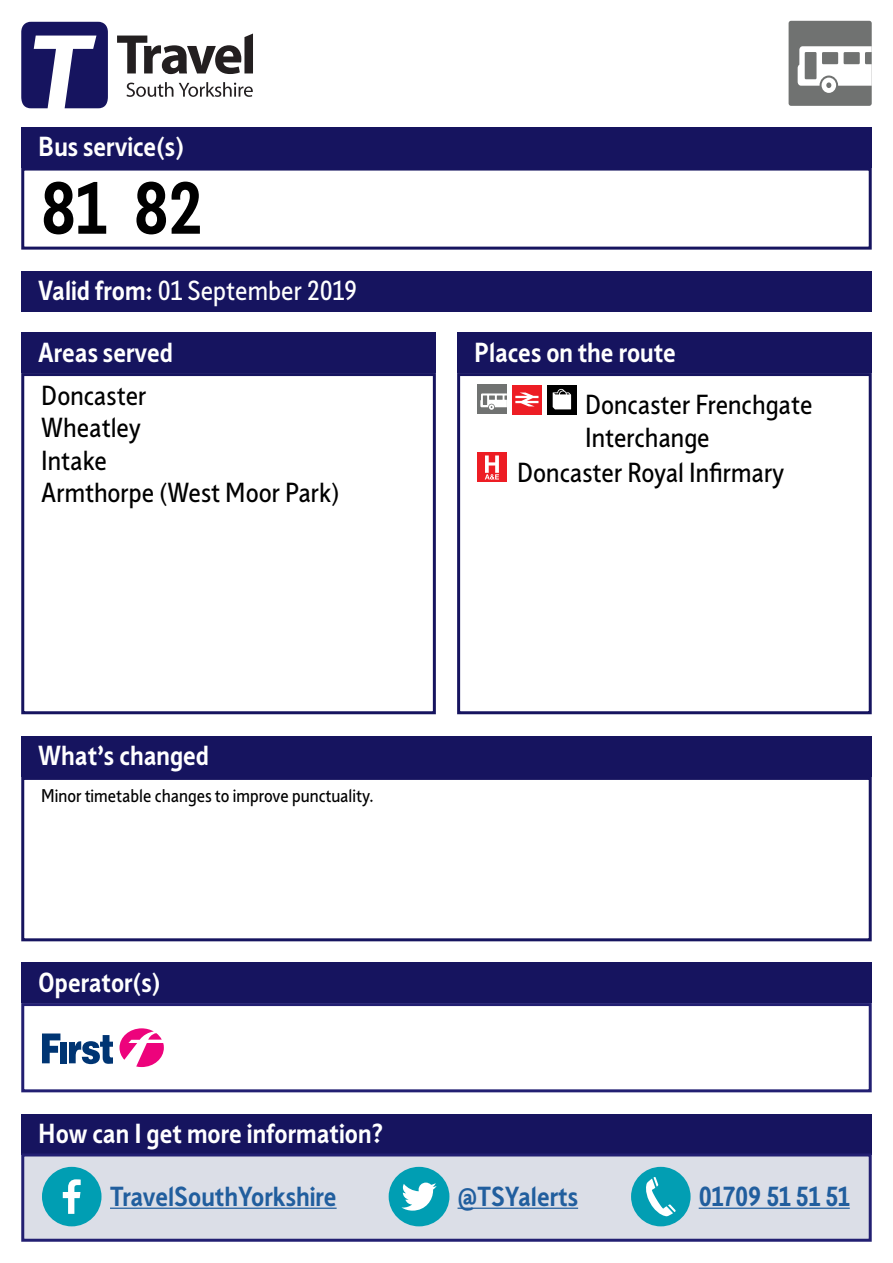
<style>
.page{position:relative;width:893px;height:1263px;background:#fff}
.page>*{position:absolute;margin:0;border:0;box-sizing:border-box;transform-origin:0 0}
.t1{font:700 72px "Sheffield Sans 2";color:#000}
.t2{font:27px/32.4px "Sheffield Sans 2";color:#000}
.t3{font:700 27px "Sheffield Sans 2";color:#fff}
.t4{font:700 27px "Sheffield Sans 2";color:#215e9e}
.t5{font:27px "Sheffield Sans 2";color:#fff}
.t6{font:18px "Sheffield Sans 2";color:#000}
.s1{font-weight:700}
</style>
<div class="page">
<div style="left:21px;top:271px;width:851px;height:40px;background:#16145f"></div>
<div style="left:21px;top:127px;width:851px;height:41px;background:#16145f"></div>
<div style="left:21px;top:168px;width:851px;height:82px;border:3px solid #16145f"></div>
<div style="left:21px;top:736px;width:851px;height:41px;background:#16145f"></div>
<div style="left:21px;top:777px;width:851px;height:164px;border:3px solid #16145f"></div>
<div style="left:21px;top:333px;width:415px;height:40px;background:#16145f"></div>
<div style="left:21px;top:373px;width:415px;height:341px;border:3px solid #16145f"></div>
<div style="left:457px;top:333px;width:415px;height:40px;background:#16145f"></div>
<div style="left:477px;top:385px;width:30px;height:29px;background:#707271"></div>
<svg style="left:480px;top:393px;width:27px;height:17px"></svg>
<div style="left:512px;top:385px;width:30px;height:29px;background:#ed1d24"></div>
<svg style="left:515px;top:392px;width:23px;height:14px"></svg>
<div style="left:547px;top:385px;width:30px;height:29px;background:#000"></div>
<svg style="left:553px;top:389px;width:18px;height:20px"></svg>
<div style="left:477px;top:452px;width:30px;height:30px;background:#ed1d24"></div>
<svg style="left:485px;top:455px;width:14px;height:25px"></svg>
<div style="left:457px;top:373px;width:415px;height:341px;border:3px solid #16145f"></div>
<div style="left:21px;top:962px;width:851px;height:41px;background:#16145f"></div>
<div style="left:21px;top:1003px;width:851px;height:89px;border:3px solid #221f72"></div>
<svg style="left:119px;top:1028px;width:45px;height:39px"></svg>
<svg style="left:42px;top:1033px;width:18px;height:30px"></svg>
<div style="left:60px;top:1042px;width:7px;height:21px;background:#003573"></div>
<svg style="left:69px;top:1035px;width:44px;height:29px"></svg>
<div style="left:789px;top:21px;width:83px;height:85px;background:#707271;border-radius:3px"></div>
<svg style="left:798px;top:46px;width:74px;height:47px"></svg>
<div style="left:21px;top:1114px;width:851px;height:40px;background:#16145f"></div>
<div style="left:23px;top:1155px;width:847px;height:85px;background:#dbdee7"></div>
<div style="left:21px;top:1153px;width:851px;height:89px;border:3px solid #221f72"></div>
<hr style="left:110px;top:1207px;width:227px;height:2px;background:#215e9e">
<hr style="left:458px;top:1207px;width:120px;height:2px;background:#215e9e">
<hr style="left:699px;top:1207px;width:151px;height:2px;background:#215e9e">
<div style="left:42px;top:1167px;width:60px;height:59px;background:#009eb3;border-radius:50%"></div>
<svg style="left:63px;top:1179px;width:18px;height:35px"></svg>
<div style="left:389px;top:1167px;width:60px;height:59px;background:#009eb3;border-radius:50%"></div>
<svg style="left:401px;top:1182px;width:36px;height:28px"></svg>
<div style="left:631px;top:1167px;width:60px;height:59px;background:#029eb3;border-radius:50%"></div>
<svg style="left:646px;top:1177px;width:30px;height:39px"></svg>
<svg style="left:127px;top:82px;width:46px;height:15px"></svg>
<svg style="left:179px;top:82px;width:74px;height:15px"></svg>
<svg style="left:117px;top:34px;width:136px;height:40px"></svg>
<svg style="left:21px;top:22px;width:87px;height:86px"></svg>
<p class="t3" style="left:38px;top:128px;width:147px">Bus service(s)</p>
<h1 class="t1" style="left:41px;top:160px;width:163px">81 82</h1>
<p class="t5" style="left:38px;top:272px;width:320px"><span class="s1">Valid from:</span> 01 September 2019</p>
<p class="t3" style="left:38px;top:334px;width:136px">Areas served</p>
<p class="t2" style="left:41px;top:379px;width:300px">Doncaster<br>Wheatley<br>Intake<br>Armthorpe (West Moor Park)</p>
<p class="t3" style="left:38px;top:738px;width:172px">What’s changed</p>
<p class="t6" style="left:41px;top:784px;width:334px">Minor timetable changes to improve punctuality.</p>
<p class="t3" style="left:38px;top:964px;width:124px">Operator(s)</p>
<p class="t3" style="left:474px;top:334px;width:203px">Places on the route</p>
<p class="t2" style="left:585px;top:388px;width:229px">Doncaster Frenchgate<br>Interchange</p>
<p class="t2" style="left:517px;top:456px;width:269px">Doncaster Royal Infirmary</p>
<p class="t3" style="left:38px;top:1115px;width:347px">How can I get more information?</p>
<p class="t4" style="left:110px;top:1178px;width:228px">TravelSouthYorkshire</p>
<p class="t4" style="left:458px;top:1178px;width:122px">@TSYalerts</p>
<p class="t4" style="left:699px;top:1178px;width:153px">01709 51 51 51</p>
</div>
